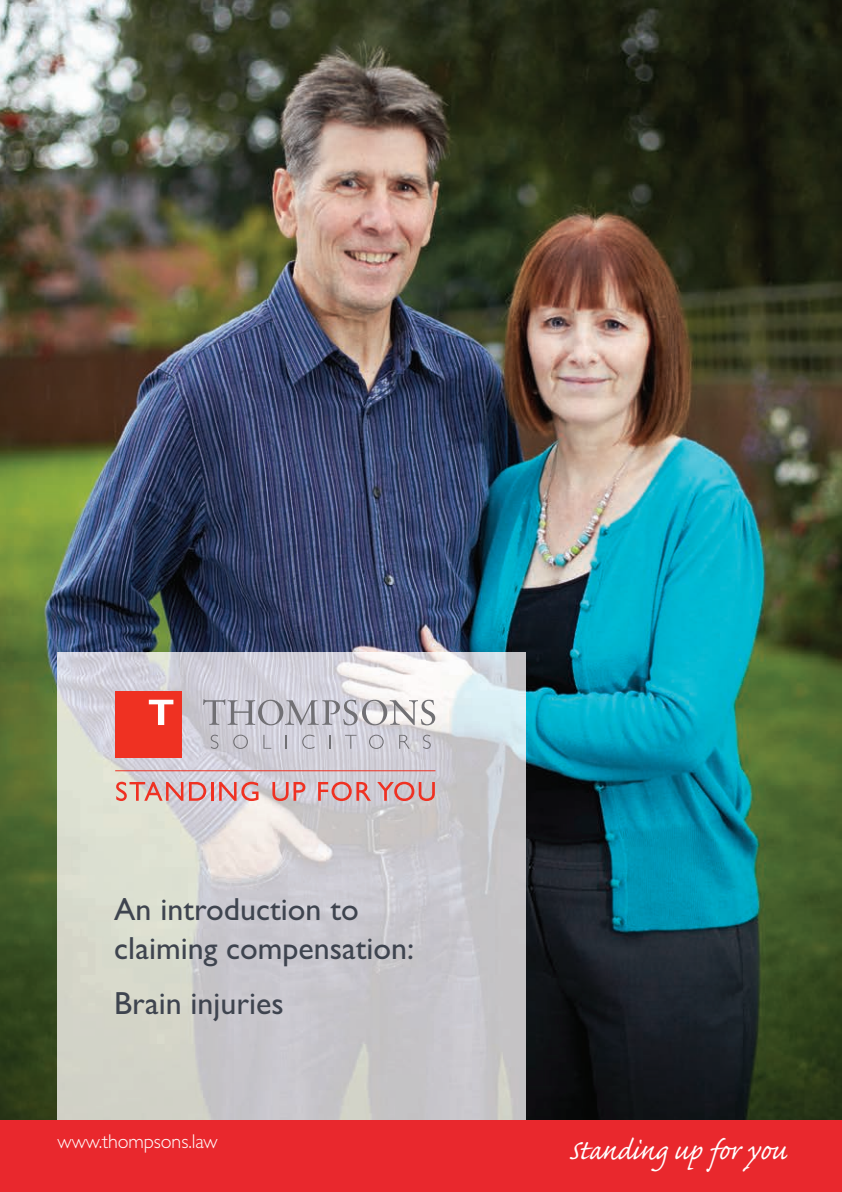
<style>
.page{position:relative;width:842px;height:1192px;background:#fff}
.page>*{position:absolute;margin:0;border:0;box-sizing:border-box;transform-origin:0 0}
.t1{font:36px "Caflisch Script Pro";color:#fff}
.t2{font:32px/38.4px "Gill Sans";color:#3e444f}
.t3{font:300 20px "Gill Sans";letter-spacing:-.005em;color:#fff}
</style>
<div class="page">
<img style="left:0;top:0;width:842px;height:1119px">
<img style="left:58px;top:652px;width:467px;height:467px">
<div style="left:0;top:1119px;width:842px;height:72px;background:#e9282d"></div>
<svg style="left:203px;top:699px;width:232px;height:26px;background:#bfbdc4"></svg>
<svg style="left:211px;top:734px;width:7px;height:14px"></svg>
<svg style="left:233px;top:734px;width:15px;height:14px"></svg>
<svg style="left:263px;top:734px;width:8px;height:14px"></svg>
<svg style="left:286px;top:734px;width:1px;height:14px"></svg>
<svg style="left:302px;top:734px;width:13px;height:14px"></svg>
<svg style="left:329px;top:734px;width:1px;height:14px"></svg>
<svg style="left:345px;top:734px;width:11px;height:14px"></svg>
<svg style="left:369px;top:734px;width:15px;height:14px"></svg>
<svg style="left:399px;top:734px;width:11px;height:14px"></svg>
<svg style="left:423px;top:734px;width:8px;height:14px"></svg>
<div style="left:115px;top:691px;width:67px;height:66px;background:#ef3122"></div>
<svg style="left:149px;top:699px;width:24px;height:25px"></svg>
<hr style="left:115px;top:770px;width:320px;height:1px;background:#ef3122">
<svg style="left:116px;top:781px;width:67px;height:19px"></svg>
<svg style="left:189px;top:781px;width:17px;height:19px"></svg>
<hr style="left:211px;top:781px;width:3px;height:19px;background:#ef3122">
<svg style="left:219px;top:781px;width:39px;height:19px"></svg>
<svg style="left:272px;top:781px;width:33px;height:19px"></svg>
<svg style="left:318px;top:781px;width:53px;height:19px"></svg>
<svg style="left:377px;top:781px;width:58px;height:19px"></svg>
<p class="t2" style="left:114px;top:889px;width:301px">An introduction to claiming compensation:</p>
<p class="t2" style="left:114px;top:983px;width:171px">Brain injuries</p>
<p class="t3" style="left:58px;top:1129px;width:162px">www.thompsons.law</p>
<p class="t1" style="left:569px;top:1125px;width:219px">Standing up for you</p>
</div>
